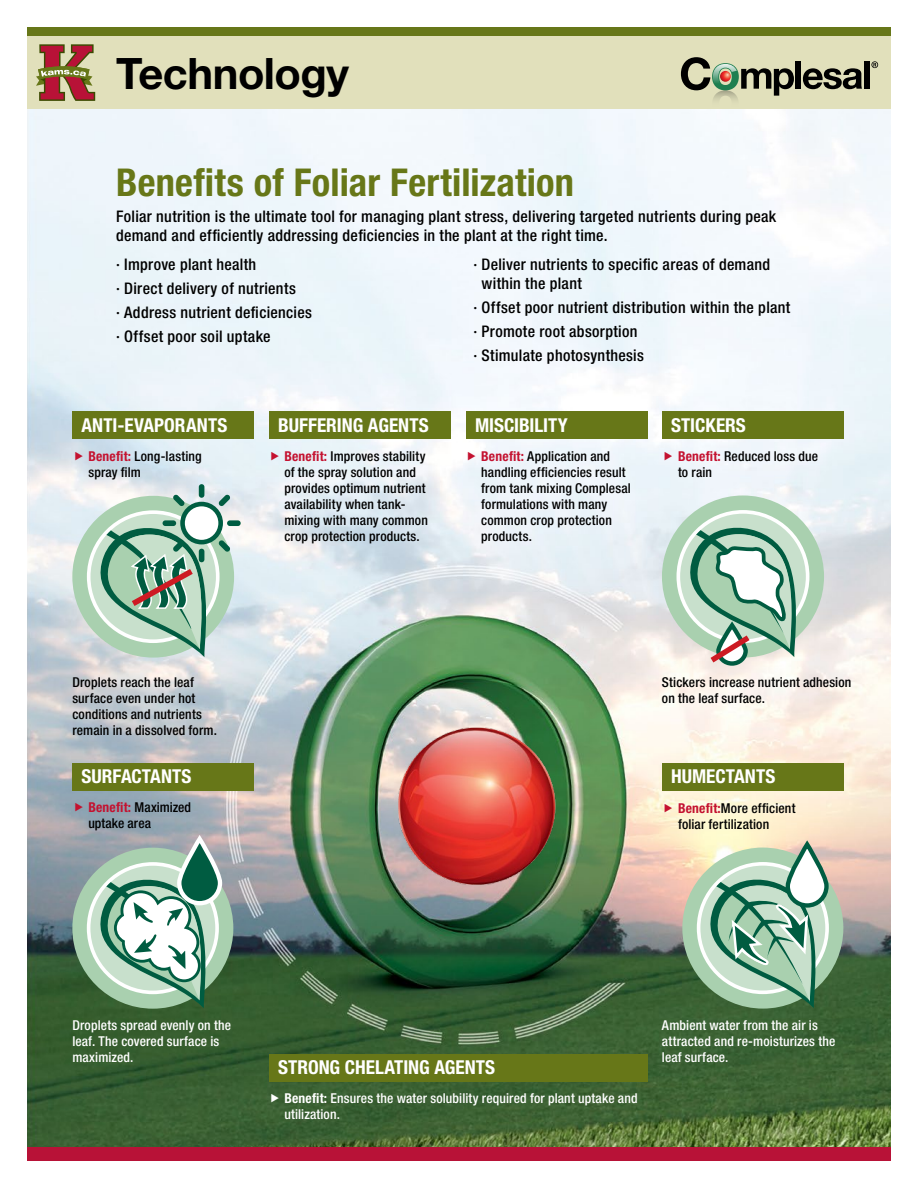
<style>
.page{position:relative;width:918px;height:1188px;background:#fff}
.page>*{position:absolute;margin:0;border:0;box-sizing:border-box;transform-origin:0 0}
.t1{font:700 43.35px "Helvetica Neue LT Pro";letter-spacing:-.015em;color:#000}
.t2{font:700 condensed 38.4px "Helvetica Neue LT Pro";letter-spacing:.005em;color:#677718}
.t3{font:700 condensed 19.2px "Helvetica Neue LT Pro";color:#fff}
.t4{font:500 condensed 16.05px/19.2px "Helvetica Neue LT Pro";letter-spacing:.02em;color:#000}
.t5{font:500 condensed 13.65px/16px "Helvetica Neue LT Pro";letter-spacing:.01em;color:#000}
.t6{font:500 condensed 13.65px/16px "Helvetica Neue LT Pro";letter-spacing:.01em;color:#fff}
.s1{font-weight:700;color:#c41230}
.s2{font-weight:700}
</style>
<div class="page">
<div style="left:27px;top:27px;width:864px;height:83px;background:#e1e0bb"></div>
<div style="left:27px;top:27px;width:864px;height:9px;background:#677718"></div>
<img style="left:27px;top:110px;width:864px;height:1038px">
<div style="left:72px;top:496px;width:162px;height:162px;background:#a9d0af;border-radius:50%"></div>
<svg style="left:87px;top:510px;width:133px;height:133px"></svg>
<svg style="left:180px;top:502px;width:43px;height:42px"></svg>
<div style="left:199px;top:484px;width:5px;height:14px;background:#005d42;border-radius:3px"></div>
<svg style="left:173px;top:494px;width:12px;height:12px"></svg>
<svg style="left:219px;top:540px;width:11px;height:12px"></svg>
<div style="left:227px;top:520px;width:14px;height:6px;background:#005d42;border-radius:3px"></div>
<svg style="left:219px;top:495px;width:11px;height:11px"></svg>
<div style="left:185px;top:506px;width:33px;height:34px;background:#fff;border-radius:50%"></div>
<svg style="left:89px;top:517px;width:124px;height:140px"></svg>
<div style="left:662px;top:495px;width:162px;height:163px;background:#a9d0af;border-radius:50%"></div>
<svg style="left:677px;top:510px;width:132px;height:133px"></svg>
<div style="left:716px;top:623px;width:32px;height:43px;border:4px solid #005c41;border-radius:13px"></div>
<svg style="left:679px;top:517px;width:124px;height:145px"></svg>
<div style="left:72px;top:848px;width:161px;height:161px;background:#a9d0af;border-radius:50%"></div>
<svg style="left:87px;top:862px;width:132px;height:132px"></svg>
<svg style="left:179px;top:839px;width:41px;height:64px"></svg>
<div style="left:177px;top:837px;width:45px;height:68px;border:4px solid #fff;border-radius:20px"></div>
<svg style="left:89px;top:869px;width:123px;height:139px"></svg>
<svg style="left:682px;top:848px;width:161px;height:161px;background:#b0d2b5"></svg>
<svg style="left:788px;top:844px;width:38px;height:61px"></svg>
<div style="left:786px;top:842px;width:43px;height:66px;border:4px solid #005d42;border-radius:19px"></div>
<svg style="left:699px;top:865px;width:123px;height:143px;background:#99c0a8"></svg>
<div style="left:72px;top:411px;width:182px;height:28px;background:#677718"></div>
<div style="left:269px;top:411px;width:182px;height:28px;background:#677718"></div>
<div style="left:269px;top:1054px;width:378px;height:27px;background:#677718"></div>
<div style="left:466px;top:411px;width:181px;height:28px;background:#677718"></div>
<div style="left:662px;top:411px;width:181px;height:28px;background:#677718"></div>
<div style="left:72px;top:763px;width:182px;height:27px;background:#677718"></div>
<div style="left:662px;top:763px;width:181px;height:27px;background:#677718"></div>
<img style="left:393px;top:722px;width:168px;height:168px">
<svg style="left:681px;top:57px;width:113px;height:61px"></svg>
<div style="left:795px;top:61px;width:6px;height:28px;background:#000"></div>
<svg style="left:803px;top:68px;width:59px;height:21px"></svg>
<div style="left:864px;top:61px;width:5px;height:28px;background:#000"></div>
<svg style="left:871px;top:61px;width:7px;height:7px"></svg>
<div style="left:27px;top:1148px;width:864px;height:13px;background:#b81237"></div>
<svg style="left:36px;top:44px;width:59px;height:57px"></svg>
<svg style="left:75px;top:451px;width:8px;height:9px"></svg>
<svg style="left:665px;top:451px;width:7px;height:9px"></svg>
<svg style="left:75px;top:803px;width:8px;height:8px"></svg>
<svg style="left:665px;top:803px;width:7px;height:9px"></svg>
<svg style="left:271px;top:451px;width:8px;height:9px"></svg>
<svg style="left:271px;top:1094px;width:8px;height:8px"></svg>
<svg style="left:468px;top:451px;width:7px;height:9px"></svg>
<p class="t1" style="left:116px;top:46px;width:235px">Technology</p>
<p class="t2" style="left:116px;top:159px;width:459px">Benefits of Foliar Fertilization</p>
<p class="t4" style="left:116px;top:206px;width:662px">Foliar nutrition is the ultimate tool for managing plant stress, delivering targeted nutrients during peak demand and efficiently addressing deficiencies in the plant at the right time.</p>
<p class="t4" style="left:116px;top:254px;width:142px">· Improve plant health</p>
<p class="t4" style="left:116px;top:278px;width:181px">· Direct delivery of nutrients</p>
<p class="t4" style="left:116px;top:302px;width:197px">· Address nutrient deficiencies</p>
<p class="t4" style="left:116px;top:326px;width:156px">· Offset poor soil uptake</p>
<p class="t4" style="left:482px;top:254px;width:290px;text-indent:-8px">· Deliver nutrients to specific areas of demand within the plant</p>
<p class="t4" style="left:473px;top:298px;width:319px">· Offset poor nutrient distribution within the plant</p>
<p class="t4" style="left:473px;top:322px;width:166px">· Promote root absorption</p>
<p class="t4" style="left:473px;top:346px;width:172px">· Stimulate photosynthesis</p>
<p class="t3" style="left:81px;top:414px;width:148px">ANTI-EVAPORANTS</p>
<p class="t3" style="left:278px;top:414px;width:152px">BUFFERING AGENTS</p>
<p class="t3" style="left:475px;top:414px;width:94px">MISCIBILITY</p>
<p class="t3" style="left:671px;top:414px;width:76px">STICKERS</p>
<p class="t5" style="left:88px;top:448px;width:115px"><span class="s1">Benefit:</span> Long-lasting spray film</p>
<p class="t5" style="left:678px;top:448px;width:142px"><span class="s1">Benefit:</span> Reduced loss due to rain</p>
<p class="t5" style="left:284px;top:448px;width:145px"><span class="s1">Benefit:</span> Improves stability of the spray solution and provides optimum nutrient availability when tank&shy;mixing with many common crop protection products.</p>
<p class="t5" style="left:481px;top:448px;width:151px"><span class="s1">Benefit:</span> Application and handling efficiencies result from tank mixing Complesal formulations with many common crop protection products.</p>
<p class="t5" style="left:72px;top:674px;width:146px">Droplets reach the leaf surface even under hot conditions and nutrients remain in a dissolved form.</p>
<p class="t5" style="left:662px;top:674px;width:191px">Stickers increase nutrient adhesion on the leaf surface.</p>
<p class="t3" style="left:81px;top:765px;width:112px">SURFACTANTS</p>
<p class="t3" style="left:671px;top:765px;width:106px">HUMECTANTS</p>
<p class="t5" style="left:88px;top:799px;width:104px"><span class="s1">Benefit:</span> Maximized uptake area</p>
<p class="t5" style="left:678px;top:800px;width:119px"><span class="s1">Benefit:</span>More efficient foliar fertilization</p>
<p class="t6" style="left:72px;top:1017px;width:160px">Droplets spread evenly on the leaf. The covered surface is maximized.</p>
<p class="t6" style="left:662px;top:1017px;width:175px">Ambient water from the air is attracted and re-moisturizes the leaf surface.</p>
<p class="t3" style="left:278px;top:1056px;width:219px">STRONG CHELATING AGENTS</p>
<p class="t6" style="left:284px;top:1090px;width:355px"><span class="s2">Benefit:</span> Ensures the water solubility required for plant uptake and utilization.</p>
</div>
